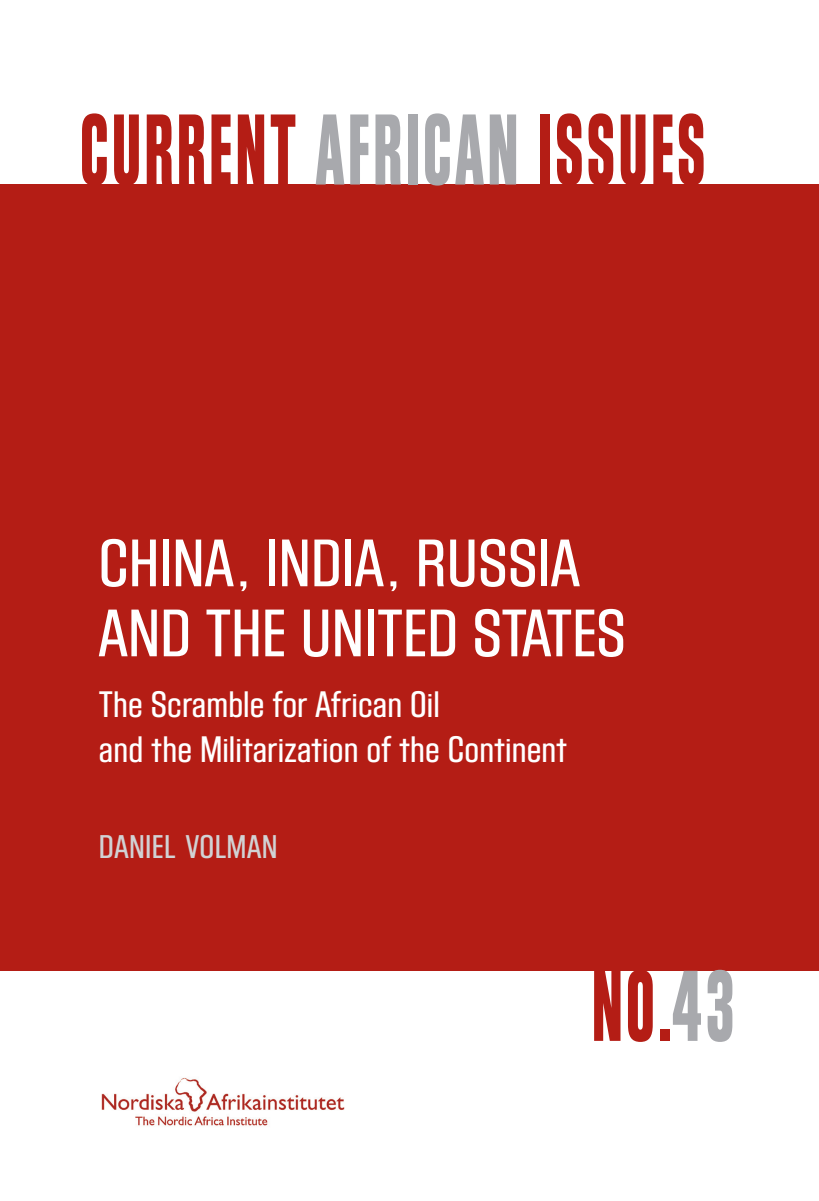
<style>
.page{position:relative;width:819px;height:1201px;background:#fff}
.page>*{position:absolute;margin:0;border:0;box-sizing:border-box;transform-origin:0 0}
.t1{font:105px "Block Gothic Ex Bold Cond";letter-spacing:.06em;color:#b41d15;scale:.66 1}
.Rubbe_CAI{font:70px/70px "Block Gothic Med Cond";letter-spacing:.02em;color:#fff}
.Rubbe_CAI-2{font:38.5px "Block Gothic Med Cond";letter-spacing:.02em;color:#fff}
.Byline_CAI{font:34.3px "Block Gothic Med Cond";letter-spacing:.03em;color:#d1d2d4}
.s1{color:#a8a9ad}
</style>
<div class="page">
<div style="left:0;top:185px;width:819px;height:786px;background:#b41d15"></div>
<img style="left:101px;top:1077px;width:244px;height:49px">
<p class="t1" style="left:81px;top:94px;width:947px">CURRENT <span class="s1">AFRICAN</span> ISSUES</p>
<p class="Rubbe_CAI" style="left:99px;top:531px;width:375px">China, India, Russia and the United</p>
<p class="Rubbe_CAI" style="left:473px;top:601px;width:55px">States</p>
<p class="Rubbe_CAI-2" style="left:99px;top:684px;width:342px">The Scramble for African Oil</p>
<p class="Rubbe_CAI-2" style="left:99px;top:729px;width:469px">and the Militarization of the Continent</p>
<p class="Byline_CAI" style="left:99px;top:829px;width:179px">DANIEL VOLMAN</p>
<p class="t1" style="left:592px;top:950px;width:217px">NO.<span class="s1">43</span></p>
</div>
